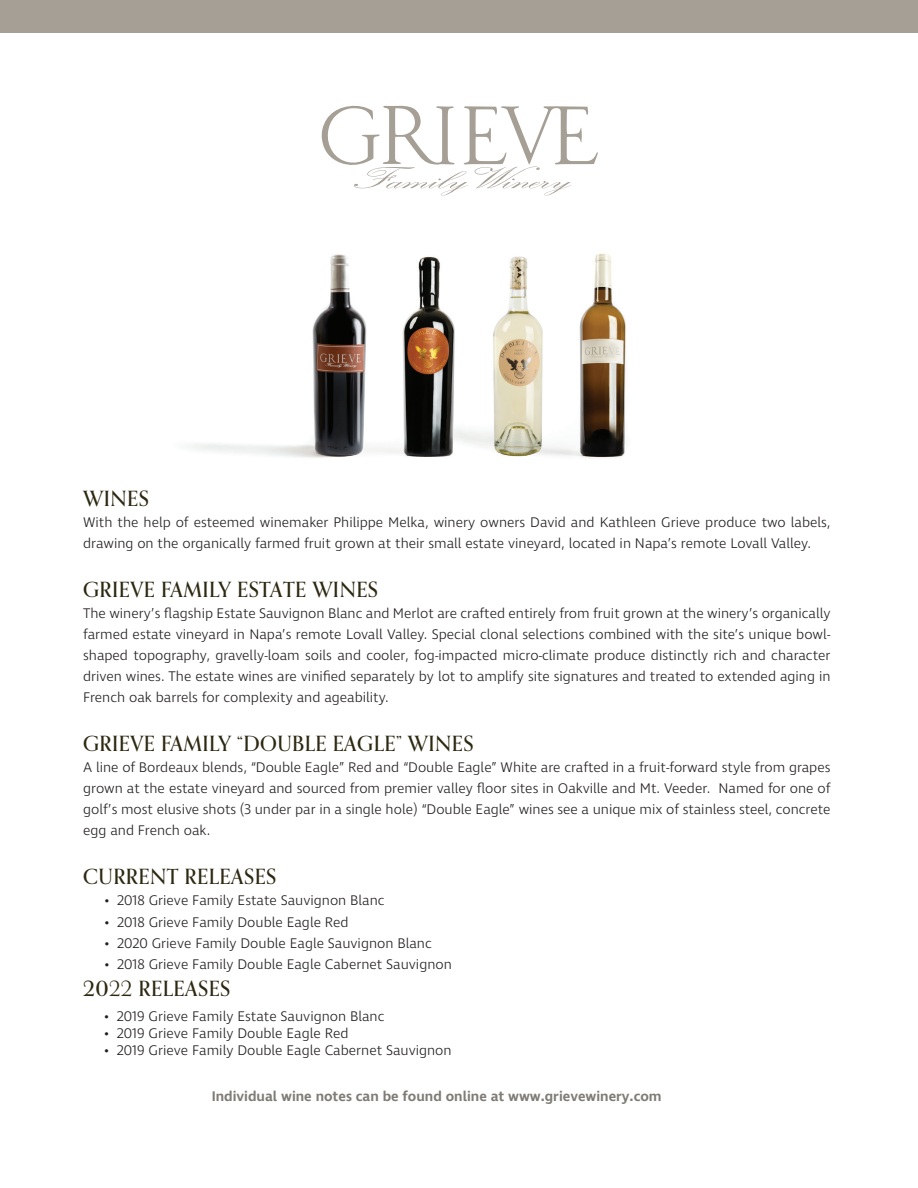
<style>
.page{position:relative;width:918px;height:1188px;background:#fff}
.page>*{position:absolute;margin:0;border:0;box-sizing:border-box;transform-origin:0 0}
.t1{font:500 21px "Orpheus Pro";letter-spacing:.02em;color:#2c2811}
.t2{font:300 14.25px/21px "Ingra";color:#231f20;text-align:justify}
.t3{font:600 14.25px "Ingra";color:#7f7b75}
.s1{font-weight:400}
</style>
<div class="page">
<svg style="left:321px;top:105px;width:277px;height:91px"></svg>
<div style="left:0;top:0;width:918px;height:32px;background:#a69f96"></div>
<img style="left:544px;top:253px;width:82px;height:205px">
<img style="left:455px;top:256px;width:89px;height:201px">
<img style="left:369px;top:256px;width:86px;height:201px">
<img style="left:189px;top:254px;width:180px;height:204px">
<h1 class="t1" style="left:83px;top:485px;width:67px">WINES</h1>
<p class="t2" style="left:83px;top:512px;width:749px">With the help of esteemed winemaker Philippe Melka, winery owners David and Kathleen Grieve produce two labels, drawing on the organically farmed fruit grown at their small estate vineyard, located in Napa’s remote Lovall Valley.</p>
<h1 class="t1" style="left:83px;top:576px;width:296px">GRIEVE FAMILY ESTATE WINES</h1>
<p class="t2" style="left:83px;top:603px;width:749px">The winery’s flagship Estate Sauvignon Blanc and Merlot are crafted entirely from fruit grown at the winery’s organically farmed estate vineyard in Napa’s remote Lovall Valley. Special clonal selections combined with the site’s unique bowl&shy;shaped topography, gravelly-loam soils and cooler, fog-impacted micro-climate produce distinctly rich and character driven wines. The estate wines are vinified separately by lot to amplify site signatures and treated to extended aging in French oak barrels for complexity and ageability.</p>
<h1 class="t1" style="left:83px;top:731px;width:392px">GRIEVE FAMILY “DOUBLE EAGLE” WINES</h1>
<p class="t2" style="left:83px;top:757px;width:749px">A line of Bordeaux blends, “Double Eagle” Red and “Double Eagle” White are crafted in a fruit-forward style from grapes grown at the estate vineyard and sourced from premier valley floor sites in Oakville and Mt. Veeder. Named for one of golf’s most elusive shots (3 under par in a single hole) “Double Eagle” wines see a unique mix of stainless steel, concrete egg and French oak.</p>
<h1 class="t1" style="left:83px;top:864px;width:195px">CURRENT RELEASES</h1>
<p class="t2" style="left:104px;top:891px;width:282px">• 2018 Grieve Family Estate Sauvignon Blanc</p>
<p class="t2" style="left:104px;top:912px;width:246px">• 2018 Grieve Family Double Eagle Red</p>
<p class="t2" style="left:104px;top:933px;width:329px">• 2020 Grieve Family Double Eagle Sauvignon Blanc</p>
<p class="t2" style="left:104px;top:954px;width:350px">• 2018 Grieve Family Double Eagle Cabernet Sauvignon</p>
<h1 class="t1" style="left:83px;top:976px;width:149px">20<span class="s1">22</span> RELEASES</h1>
<p class="t2" style="left:103px;top:1007px;width:283px">• 2019 Grieve Family Estate Sauvignon Blanc</p>
<p class="t2" style="left:103px;top:1024px;width:247px">• 2019 Grieve Family Double Eagle Red</p>
<p class="t2" style="left:103px;top:1041px;width:350px">• 2019 Grieve Family Double Eagle Cabernet Sauvignon</p>
<p class="t3" style="left:212px;top:1088px;width:452px">Individual wine notes can be found online at www.grievewinery.com</p>
</div>
